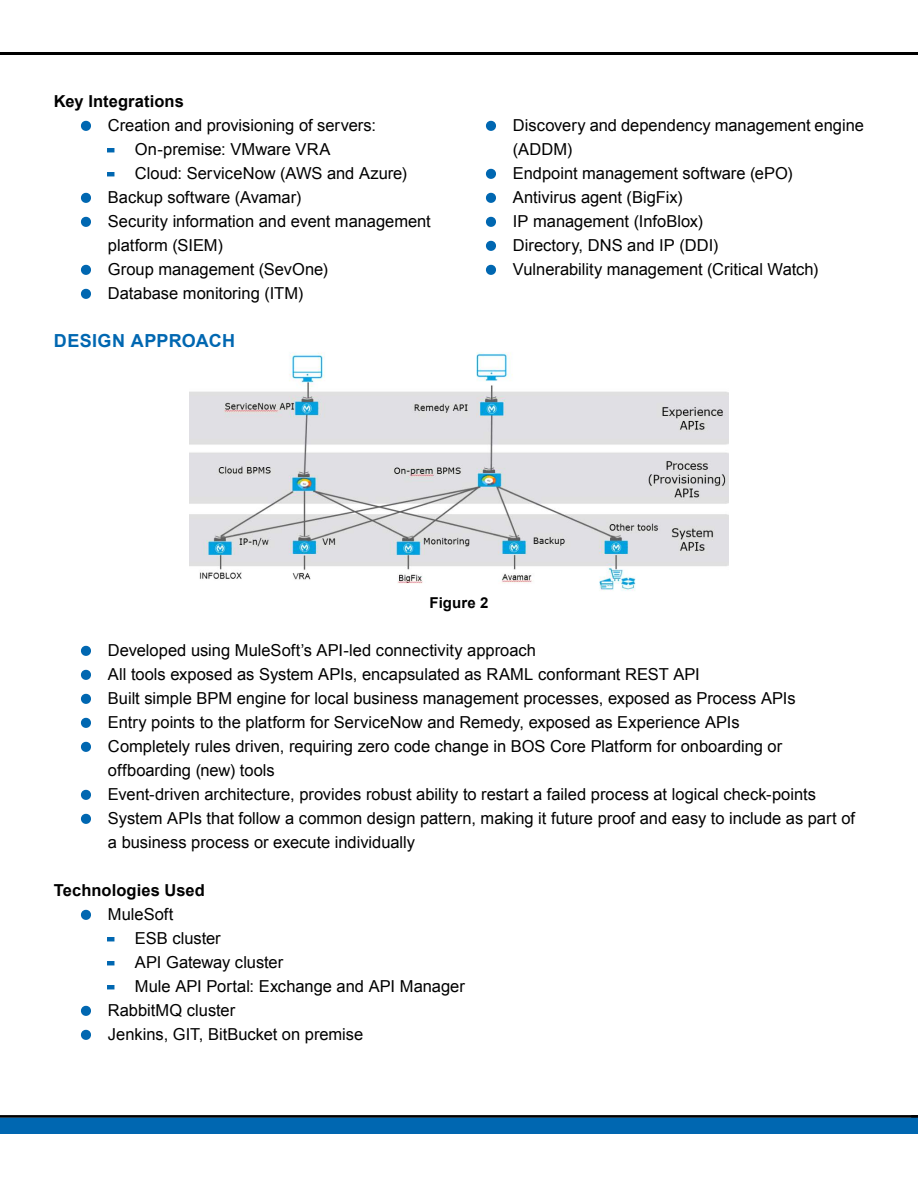
<style>
.page{position:relative;width:918px;height:1188px;background:#fff}
.page>*{position:absolute;margin:0;border:0;box-sizing:border-box;transform-origin:0 0}
.Body{font:700 18px "Arial";letter-spacing:.015em;color:#0067b1}
.Bullet_1{font:16.5px/24px "Arial";color:#000}
.Bullet_2{font:16.5px "Arial";color:#000}
.Body-2{font:700 16.5px "Arial";letter-spacing:.005em;color:#000}
.Body-3{font:700 15px "Arial";letter-spacing:.01em;color:#000}
.s1{color:#0067b1}
</style>
<div class="page">
<hr style="left:0;top:53px;width:918px;height:2px;background:#000">
<hr style="left:0;top:1115px;width:918px;height:3px;background:#000">
<div style="left:0;top:1118px;width:918px;height:16px;background:#0067b1"></div>
<svg style="left:80px;top:120px;width:11px;height:11px"></svg>
<svg style="left:107px;top:148px;width:7px;height:4px"></svg>
<svg style="left:107px;top:172px;width:7px;height:4px"></svg>
<svg style="left:80px;top:192px;width:11px;height:11px"></svg>
<svg style="left:80px;top:216px;width:11px;height:11px"></svg>
<svg style="left:80px;top:264px;width:11px;height:11px"></svg>
<svg style="left:80px;top:288px;width:11px;height:11px"></svg>
<svg style="left:80px;top:645px;width:11px;height:11px"></svg>
<svg style="left:80px;top:669px;width:11px;height:11px"></svg>
<svg style="left:80px;top:693px;width:11px;height:11px"></svg>
<svg style="left:80px;top:717px;width:11px;height:11px"></svg>
<svg style="left:80px;top:741px;width:11px;height:11px"></svg>
<svg style="left:80px;top:789px;width:11px;height:11px"></svg>
<svg style="left:80px;top:813px;width:11px;height:11px"></svg>
<svg style="left:80px;top:909px;width:11px;height:11px"></svg>
<svg style="left:107px;top:937px;width:7px;height:4px"></svg>
<svg style="left:107px;top:961px;width:7px;height:4px"></svg>
<svg style="left:107px;top:985px;width:7px;height:4px"></svg>
<svg style="left:80px;top:1005px;width:11px;height:11px"></svg>
<svg style="left:80px;top:1029px;width:11px;height:11px"></svg>
<img style="left:189px;top:352px;width:540px;height:239px">
<svg style="left:485px;top:120px;width:11px;height:11px"></svg>
<svg style="left:485px;top:168px;width:11px;height:11px"></svg>
<svg style="left:485px;top:192px;width:11px;height:11px"></svg>
<svg style="left:485px;top:216px;width:11px;height:11px"></svg>
<svg style="left:485px;top:240px;width:11px;height:11px"></svg>
<svg style="left:485px;top:264px;width:11px;height:11px"></svg>
<p class="Body-2" style="left:54px;top:90px;width:131px">Key Integrations</p>
<p class="Bullet_1" style="left:81px;top:113px;width:296px"><span class="s1">●</span> Creation and provisioning of servers:</p>
<p class="Bullet_2" style="left:108px;top:138px;width:224px"><span class="s1">-</span> On-premise: VMware VRA</p>
<p class="Bullet_2" style="left:108px;top:162px;width:300px"><span class="s1">-</span> Cloud: ServiceNow (AWS and Azure)</p>
<p class="Bullet_1" style="left:81px;top:185px;width:222px"><span class="s1">●</span> Backup software (Avamar)</p>
<p class="Bullet_1" style="left:108px;top:209px;width:324px;text-indent:-27px"><span class="s1">●</span> Security information and event management platform (SIEM)</p>
<p class="Bullet_1" style="left:81px;top:257px;width:248px"><span class="s1">●</span> Group management (SevOne)</p>
<p class="Bullet_1" style="left:81px;top:281px;width:224px"><span class="s1">●</span> Database monitoring (ITM)</p>
<p class="Body" style="left:54px;top:328px;width:183px">DESIGN APPROACH</p>
<p class="Bullet_1" style="left:513px;top:113px;width:352px;text-indent:-27px"><span class="s1">●</span> Discovery and dependency management engine (ADDM)</p>
<p class="Bullet_1" style="left:486px;top:161px;width:308px"><span class="s1">●</span> Endpoint management software (ePO)</p>
<p class="Bullet_1" style="left:486px;top:185px;width:198px"><span class="s1">●</span> Antivirus agent (BigFix)</p>
<p class="Bullet_1" style="left:486px;top:209px;width:219px"><span class="s1">●</span> IP management (InfoBlox)</p>
<p class="Bullet_1" style="left:486px;top:233px;width:234px"><span class="s1">●</span> Directory, DNS and IP (DDI)</p>
<p class="Bullet_1" style="left:486px;top:257px;width:334px"><span class="s1">●</span> Vulnerability management (Critical Watch)</p>
<p class="Body-3" style="left:430px;top:592px;width:60px">Figure 2</p>
<p class="Bullet_1" style="left:81px;top:638px;width:456px"><span class="s1">●</span> Developed using MuleSoft’s API-led connectivity approach</p>
<p class="Bullet_1" style="left:81px;top:662px;width:620px"><span class="s1">●</span> All tools exposed as System APIs, encapsulated as RAML conformant REST API</p>
<p class="Bullet_1" style="left:81px;top:686px;width:716px"><span class="s1">●</span> Built simple BPM engine for local business management processes, exposed as Process APIs</p>
<p class="Bullet_1" style="left:81px;top:710px;width:660px"><span class="s1">●</span> Entry points to the platform for ServiceNow and Remedy, exposed as Experience APIs</p>
<p class="Bullet_1" style="left:108px;top:734px;width:676px;text-indent:-27px"><span class="s1">●</span> Completely rules driven, requiring zero code change in BOS Core Platform for onboarding or offboarding (new) tools</p>
<p class="Bullet_1" style="left:81px;top:782px;width:736px"><span class="s1">●</span> Event-driven architecture, provides robust ability to restart a failed process at logical check-points</p>
<p class="Bullet_1" style="left:108px;top:806px;width:748px;text-indent:-27px"><span class="s1">●</span> System APIs that follow a common design pattern, making it future proof and easy to include as part of a business process or execute individually</p>
<p class="Body-2" style="left:54px;top:879px;width:152px">Technologies Used</p>
<p class="Bullet_1" style="left:81px;top:902px;width:94px"><span class="s1">●</span> MuleSoft</p>
<p class="Bullet_2" style="left:108px;top:927px;width:114px"><span class="s1">-</span> ESB cluster</p>
<p class="Bullet_2" style="left:108px;top:951px;width:177px"><span class="s1">-</span> API Gateway cluster</p>
<p class="Bullet_2" style="left:108px;top:975px;width:358px"><span class="s1">-</span> Mule API Portal: Exchange and API Manager</p>
<p class="Bullet_1" style="left:81px;top:998px;width:156px"><span class="s1">●</span> RabbitMQ cluster</p>
<p class="Bullet_1" style="left:81px;top:1022px;width:284px"><span class="s1">●</span> Jenkins, GIT, BitBucket on premise</p>
</div>
